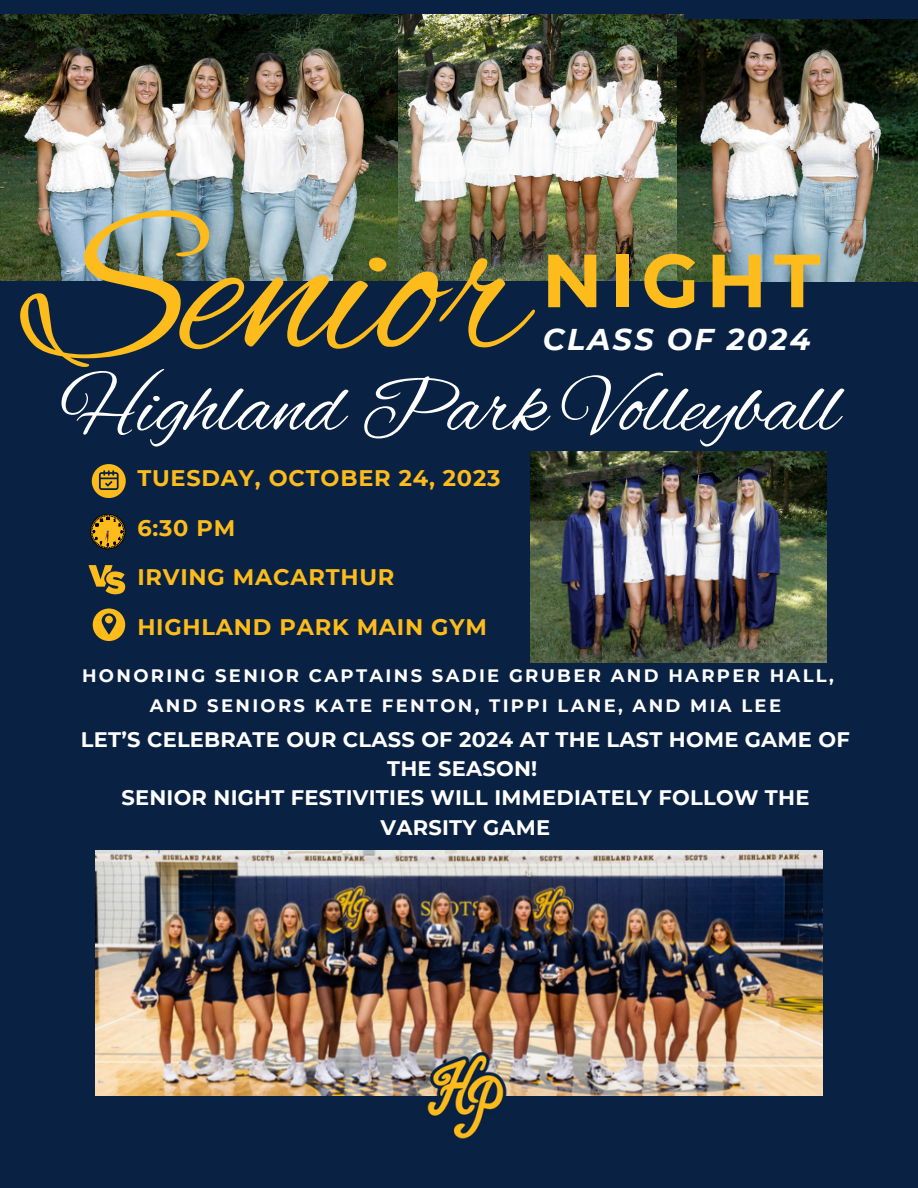
<style>
.page{position:relative;width:918px;height:1188px;background:#092243}
.page>*{position:absolute;margin:0;border:0;box-sizing:border-box;transform-origin:0 0}
.t1{font:217.5px "Alex Brush";color:#fdbc1c}
.t2{font:82.5px "Alex Brush";color:#fff}
.t3{font:700 75px "Montserrat";letter-spacing:.095em;color:#fdbc1c}
.t4{font:italic 700 30px "Montserrat";letter-spacing:.08em;color:#fff}
.t5{font:700 22.5px "Montserrat";letter-spacing:.035em;color:#fdbc1c}
.t6{font:700 21px/29.2px "Montserrat";letter-spacing:.01em;color:#fff;text-align:center}
.t7{font:700 18px "Montserrat";letter-spacing:.13em;color:#fff}
</style>
<div class="page">
<img style="left:397px;top:14px;width:287px;height:267px">
<img style="left:95px;top:850px;width:727px;height:246px">
<img style="left:0;top:14px;width:397px;height:267px">
<img style="left:678px;top:20px;width:240px;height:262px">
<img style="left:408px;top:1048px;width:114px;height:91px">
<img style="left:530px;top:451px;width:296px;height:212px">
<svg style="left:89px;top:565px;width:36px;height:29px"></svg>
<svg style="left:90px;top:514px;width:35px;height:35px"></svg>
<svg style="left:93px;top:609px;width:32px;height:32px"></svg>
<svg style="left:92px;top:464px;width:34px;height:34px"></svg>
<p class="t1" style="left:24px;top:167px;width:504px">Senior</p>
<p class="t3" style="left:542px;top:235px;width:280px">NIGHT</p>
<p class="t4" style="left:543px;top:321px;width:269px">CLASS OF 2024</p>
<p class="t2" style="left:60px;top:362px;width:781px">Highland Park Volleyball</p>
<p class="t5" style="left:137px;top:464px;width:365px">TUESDAY, OCTOBER 24, 2023</p>
<p class="t5" style="left:137px;top:514px;width:99px">6:30 PM</p>
<p class="t5" style="left:137px;top:563px;width:259px">IRVING MACARTHUR</p>
<p class="t5" style="left:137px;top:613px;width:351px">HIGHLAND PARK MAIN GYM</p>
<p class="t7" style="left:82px;top:664px;width:753px">HONORING SENIOR CAPTAINS SADIE GRUBER AND HARPER HALL,</p>
<p class="t7" style="left:150px;top:695px;width:633px">AND SENIORS KATE FENTON, TIPPI LANE, AND MIA LEE</p>
<p class="t6" style="left:81px;top:725px;width:770px">LET’S CELEBRATE OUR CLASS OF 2024 AT THE LAST HOME GAME OF<br>THE SEASON!</p>
<p class="t6" style="left:121px;top:783px;width:690px">SENIOR NIGHT FESTIVITIES WILL IMMEDIATELY FOLLOW THE<br>VARSITY GAME</p>
</div>
